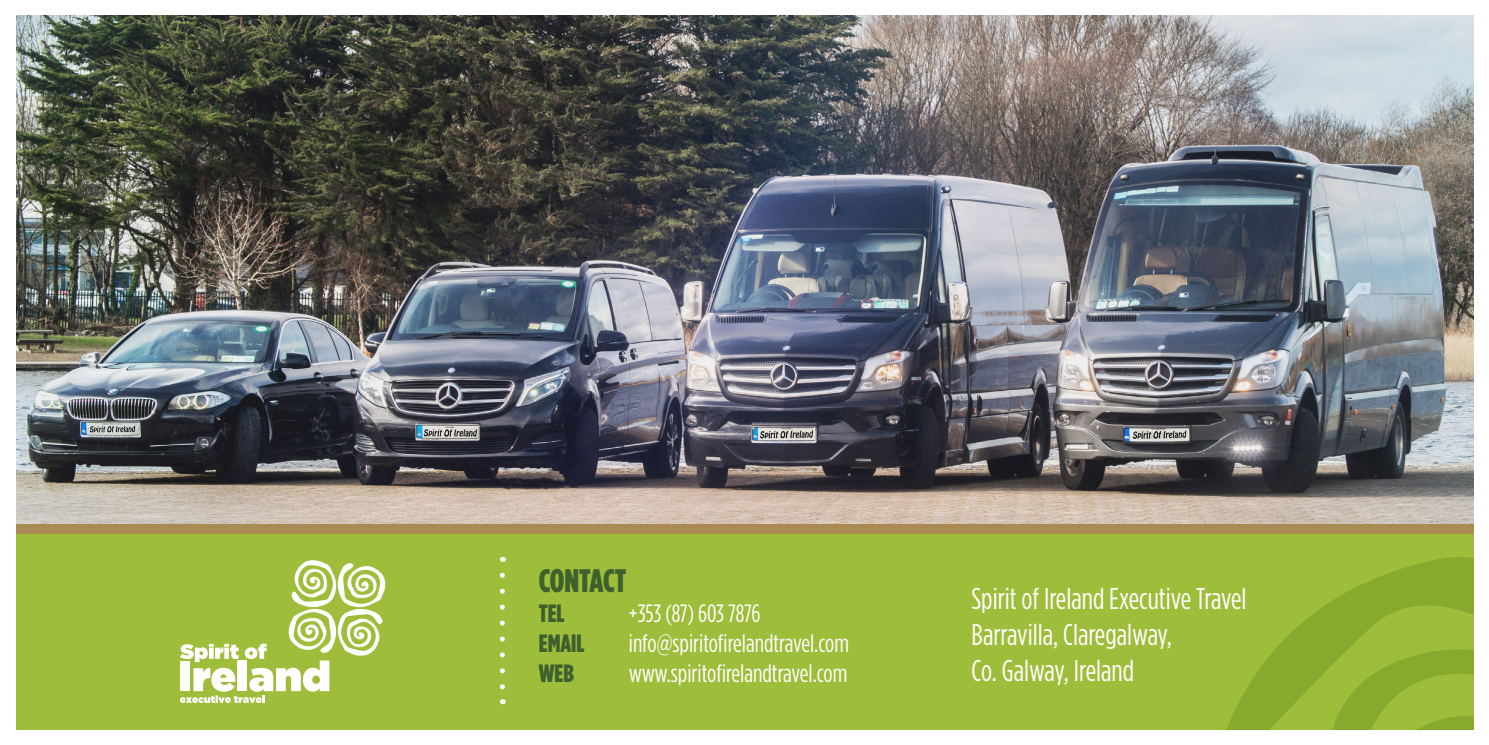
<style>
.page{position:relative;width:1489px;height:745px;background:#fff}
.page>*{position:absolute;margin:0;border:0;box-sizing:border-box;transform-origin:0 0}
.t1{font:900 32.5px "Gotham Condensed";letter-spacing:-.01em;color:#3e602c}
.t2{font:30px/36px "Gotham Condensed";color:#fff}
.t3{font:25px "Gotham Condensed";color:#fff}
.t4{font:900 25px "Gotham Condensed";color:#3e602c}
</style>
<div class="page">
<img style="left:16px;top:15px;width:1458px;height:509px">
<div style="left:0;top:529px;width:1481px;height:215px;background:#9ebe3b"></div>
<svg style="left:1226px;top:557px;width:248px;height:173px"></svg>
<svg style="left:500px;top:575px;width:5px;height:128px"></svg>
<svg style="left:180px;top:560px;width:206px;height:142px"></svg>
<div style="left:0;top:524px;width:1488px;height:9px;background:#a88a52"></div>
<div style="left:0;top:730px;width:1488px;height:14px;background:#fff"></div>
<div style="left:0;top:0;width:16px;height:744px;background:#fff"></div>
<div style="left:1474px;top:0;width:14px;height:744px;background:#fff"></div>
<h1 class="t1" style="left:539px;top:561px;width:89px">CONTACT</h1>
<p class="t4" style="left:539px;top:598px;width:27px">TEL</p>
<p class="t3" style="left:629px;top:599px;width:133px">+353 (87) 603 7876</p>
<p class="t4" style="left:539px;top:628px;width:47px">EMAIL</p>
<p class="t3" style="left:629px;top:629px;width:221px">info@spiritofirelandtravel.com</p>
<p class="t4" style="left:539px;top:658px;width:37px">WEB</p>
<p class="t3" style="left:629px;top:659px;width:220px">www.spiritofirelandtravel.com</p>
<p class="t2" style="left:971px;top:580px;width:276px">Spirit of Ireland Executive Travel<br>Barravilla, Claregalway,<br>Co. Galway, Ireland</p>
</div>
